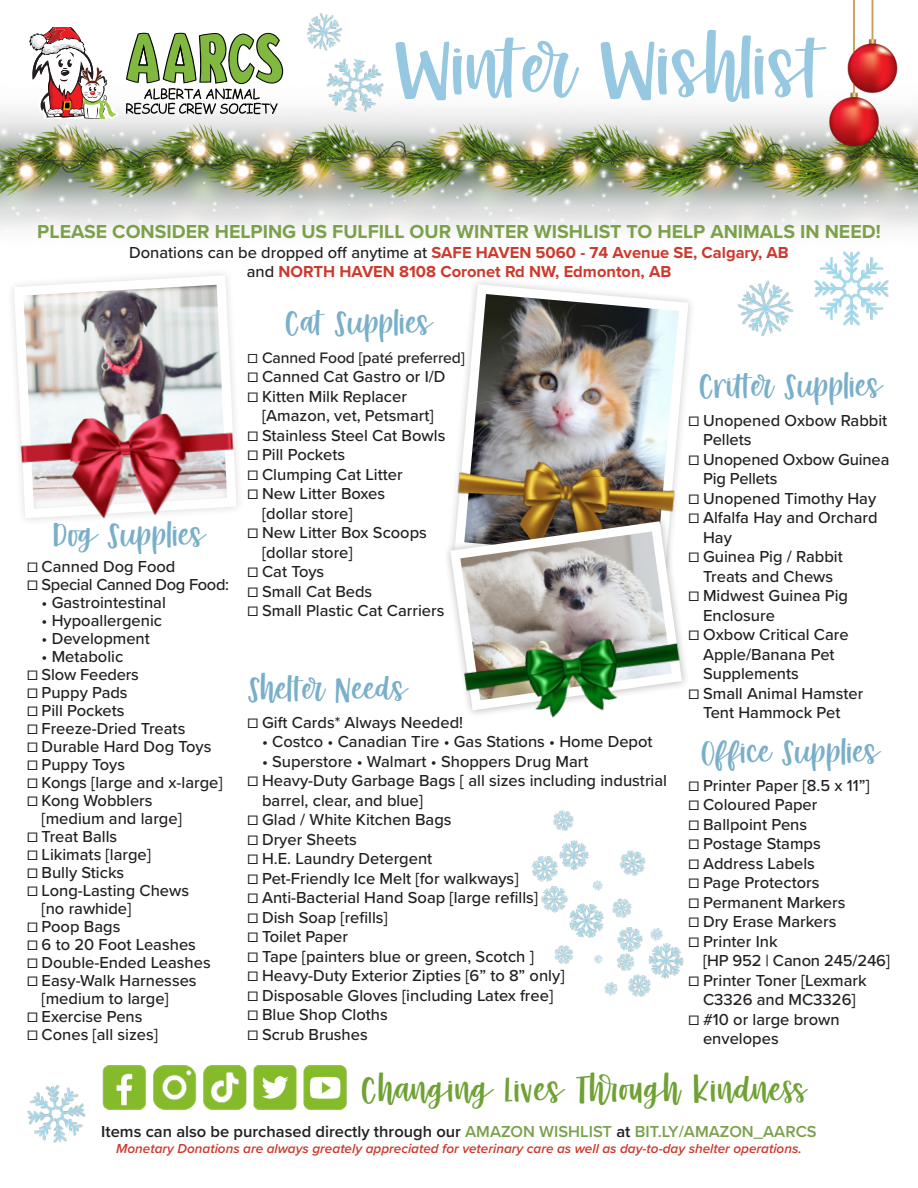
<style>
.page{position:relative;width:918px;height:1188px;background:#fff}
.page>*{position:absolute;margin:0;border:0;box-sizing:border-box;transform-origin:0 0}
.t1{font:93px "The Islanderv 01";color:#97c8e1}
.t2{font:42px "The Islanderv 01";letter-spacing:.02em;color:#6fa135}
.Section_Heading{font:39px "The Islanderv 01";color:#79afc9}
.t3{font:700 19.5px "Proxima Nova";color:#7ba14b}
.t4{font:500 16.5px/19.5px "Proxima Nova";color:#231f20}
.t5{font:700 16.5px "Proxima Nova";color:#cc3a2d}
.t6{font:600 16.5px "Proxima Nova";color:#231f20}
.t7{font:500 16.5px "Proxima Nova";letter-spacing:-.02em;color:#231f20}
.t8{font:500 15.75px "Proxima Nova";letter-spacing:-.01em;color:#231f20}
.t9{font:italic 600 13.5px "Proxima Nova";color:#cc3a2d}
.s1{font-weight:500;color:#231f20}
.s2{color:#7ba14b}
</style>
<div class="page">
<img style="left:0;top:109px;width:918px;height:121px">
<img style="left:27px;top:1085px;width:59px;height:58px">
<img style="left:821px;top:0;width:97px;height:161px">
<svg style="left:27px;top:27px;width:258px;height:92px"></svg>
<img style="left:51px;top:101px;width:22px;height:12px">
<img style="left:102px;top:1065px;width:245px;height:45px">
<svg style="left:12px;top:273px;width:222px;height:136px"></svg>
<img style="left:462px;top:282px;width:229px;height:147px">
<img style="left:454px;top:429px;width:227px;height:85px">
<div style="left:442px;top:514px;width:248px;height:204px;background:#231f20;opacity:.32"></div>
<svg style="left:445px;top:516px;width:242px;height:97px"></svg>
<img style="left:814px;top:251px;width:75px;height:75px">
<img style="left:737px;top:280px;width:56px;height:56px">
<img style="left:532px;top:810px;width:152px;height:187px">
<img style="left:445px;top:613px;width:245px;height:105px">
<img style="left:307px;top:13px;width:36px;height:38px">
<img style="left:318px;top:58px;width:75px;height:59px">
<img style="left:18px;top:409px;width:221px;height:112px">
<p class="t1" style="left:395px;top:25px;width:427px">Winter Wishlist</p>
<p class="t3" style="left:37px;top:217px;width:845px">PLEASE CONSIDER HELPING US FULFILL OUR WINTER WISHLIST TO HELP ANIMALS IN NEED!</p>
<p class="t5" style="left:129px;top:240px;width:661px"><span class="s1">Donations can be dropped off anytime at</span> SAFE HAVEN 5060 - 74 Avenue SE, Calgary, AB</p>
<p class="t5" style="left:247px;top:259px;width:426px"><span class="s1">and</span> NORTH HAVEN 8108 Coronet Rd NW, Edmonton, AB</p>
<p class="Section_Heading" style="left:53px;top:516px;width:152px">Dog Supplies</p>
<p class="t4" style="left:27px;top:556px;width:150px">☐ Canned Dog Food</p>
<p class="t7" style="left:27px;top:572px;width:204px">☐ Special Canned Dog Food:</p>
<p class="t4" style="left:42px;top:592px;width:126px">• Gastrointestinal</p>
<p class="t4" style="left:42px;top:610px;width:122px">• Hypoallergenic</p>
<p class="t4" style="left:42px;top:628px;width:110px">• Development</p>
<p class="t4" style="left:42px;top:646px;width:83px">• Metabolic</p>
<p class="t4" style="left:27px;top:664px;width:114px">☐ Slow Feeders</p>
<p class="t4" style="left:27px;top:682px;width:102px">☐ Puppy Pads</p>
<p class="t4" style="left:27px;top:700px;width:99px">☐ Pill Pockets</p>
<p class="t4" style="left:27px;top:718px;width:160px">☐ Freeze-Dried Treats</p>
<p class="t4" style="left:27px;top:736px;width:186px">☐ Durable Hard Dog Toys</p>
<p class="t4" style="left:27px;top:754px;width:100px">☐ Puppy Toys</p>
<p class="t4" style="left:27px;top:772px;width:197px">☐ Kongs [large and x-large]</p>
<p class="t4" style="left:42px;top:791px;width:142px;line-height:18px;text-indent:-15px">☐ Kong Wobblers [medium and large]</p>
<p class="t4" style="left:27px;top:826px;width:92px">☐ Treat Balls</p>
<p class="t4" style="left:27px;top:844px;width:125px">☐ Likimats [large]</p>
<p class="t4" style="left:27px;top:862px;width:99px">☐ Bully Sticks</p>
<p class="t4" style="left:42px;top:881px;width:149px;line-height:18px;text-indent:-15px">☐ Long-Lasting Chews [no rawhide]</p>
<p class="t4" style="left:27px;top:916px;width:95px">☐ Poop Bags</p>
<p class="t4" style="left:27px;top:934px;width:171px">☐ 6 to 20 Foot Leashes</p>
<p class="t4" style="left:27px;top:952px;width:185px">☐ Double-Ended Leashes</p>
<p class="t4" style="left:42px;top:971px;width:157px;line-height:18px;text-indent:-15px">☐ Easy-Walk Harnesses [medium to large]</p>
<p class="t4" style="left:27px;top:1006px;width:117px">☐ Exercise Pens</p>
<p class="t4" style="left:27px;top:1024px;width:133px">☐ Cones [all sizes]</p>
<p class="Section_Heading" style="left:285px;top:305px;width:147px">Cat Supplies</p>
<p class="t8" style="left:248px;top:346px;width:219px">☐ Canned Food [paté preferred]</p>
<p class="t4" style="left:248px;top:366px;width:200px">☐ Canned Cat Gastro or I/D</p>
<p class="t4" style="left:262px;top:386px;width:173px;text-indent:-15px">☐ Kitten Milk Replacer [Amazon, vet, Petsmart]</p>
<p class="t4" style="left:248px;top:425px;width:199px">☐ Stainless Steel Cat Bowls</p>
<p class="t4" style="left:248px;top:444px;width:99px">☐ Pill Pockets</p>
<p class="t4" style="left:248px;top:464px;width:157px">☐ Clumping Cat Litter</p>
<p class="t4" style="left:262px;top:483px;width:125px;text-indent:-15px">☐ New Litter Boxes [dollar store]</p>
<p class="t4" style="left:262px;top:522px;width:166px;text-indent:-15px">☐ New Litter Box Scoops [dollar store]</p>
<p class="t4" style="left:248px;top:561px;width:78px">☐ Cat Toys</p>
<p class="t4" style="left:248px;top:581px;width:126px">☐ Small Cat Beds</p>
<p class="t4" style="left:248px;top:600px;width:198px">☐ Small Plastic Cat Carriers</p>
<p class="Section_Heading" style="left:248px;top:670px;width:159px">Shelter Needs</p>
<p class="t4" style="left:248px;top:712px;width:217px">☐ Gift Cards* Always Needed!</p>
<p class="t4" style="left:262px;top:731px;width:392px">• Costco • Canadian Tire • Gas Stations • Home Depot</p>
<p class="t4" style="left:262px;top:751px;width:328px">• Superstore • Walmart • Shoppers Drug Mart</p>
<p class="t4" style="left:262px;top:770px;width:406px;text-indent:-15px">☐ Heavy-Duty Garbage Bags [ all sizes including industrial barrel, clear, and blue]</p>
<p class="t4" style="left:248px;top:809px;width:206px">☐ Glad / White Kitchen Bags</p>
<p class="t4" style="left:248px;top:829px;width:111px">☐ Dryer Sheets</p>
<p class="t4" style="left:248px;top:848px;width:186px">☐ H.E. Laundry Detergent</p>
<p class="t4" style="left:248px;top:868px;width:273px">☐ Pet-Friendly Ice Melt [for walkways]</p>
<p class="t4" style="left:248px;top:887px;width:292px">☐ Anti-Bacterial Hand Soap [large refills]</p>
<p class="t4" style="left:248px;top:907px;width:142px">☐ Dish Soap [refills]</p>
<p class="t4" style="left:248px;top:926px;width:102px">☐ Toilet Paper</p>
<p class="t4" style="left:248px;top:946px;width:288px">☐ Tape [painters blue or green, Scotch ]</p>
<p class="t4" style="left:248px;top:965px;width:319px">☐ Heavy-Duty Exterior Zipties [6” to 8” only]</p>
<p class="t4" style="left:248px;top:985px;width:307px">☐ Disposable Gloves [including Latex free]</p>
<p class="t4" style="left:248px;top:1004px;width:142px">☐ Blue Shop Cloths</p>
<p class="t4" style="left:248px;top:1024px;width:122px">☐ Scrub Brushes</p>
<p class="Section_Heading" style="left:699px;top:368px;width:183px">Critter Supplies</p>
<p class="t4" style="left:703px;top:410px;width:186px;text-indent:-15px">☐ Unopened Oxbow Rabbit<br>Pellets</p>
<p class="t4" style="left:703px;top:449px;width:188px;text-indent:-15px">☐ Unopened Oxbow Guinea<br>Pig Pellets</p>
<p class="t4" style="left:688px;top:488px;width:189px">☐ Unopened Timothy Hay</p>
<p class="t4" style="left:703px;top:507px;width:176px;text-indent:-15px">☐ Alfalfa Hay and Orchard<br>Hay</p>
<p class="t4" style="left:688px;top:546px;width:156px;text-align:center">☐ Guinea Pig / Rabbit<br>Treats and Chews</p>
<p class="t4" style="left:703px;top:585px;width:147px;text-indent:-15px">☐ Midwest Guinea Pig<br>Enclosure</p>
<p class="t4" style="left:703px;top:624px;width:147px;text-indent:-15px">☐ Oxbow Critical Care<br>Apple/Banana Pet<br>Supplements</p>
<p class="t4" style="left:688px;top:683px;width:176px;text-align:center">☐ Small Animal Hamster<br>Tent Hammock Pet</p>
<p class="Section_Heading" style="left:702px;top:733px;width:178px">Office Supplies</p>
<p class="t4" style="left:688px;top:775px;width:183px">☐ Printer Paper [8.5 x 11”]</p>
<p class="t4" style="left:688px;top:795px;width:130px">☐ Coloured Paper</p>
<p class="t4" style="left:688px;top:814px;width:120px">☐ Ballpoint Pens</p>
<p class="t4" style="left:688px;top:834px;width:134px">☐ Postage Stamps</p>
<p class="t4" style="left:688px;top:853px;width:128px">☐ Address Labels</p>
<p class="t4" style="left:688px;top:873px;width:133px">☐ Page Protectors</p>
<p class="t4" style="left:688px;top:892px;width:158px">☐ Permanent Markers</p>
<p class="t4" style="left:688px;top:912px;width:149px">☐ Dry Erase Markers</p>
<p class="t4" style="left:703px;top:931px;width:189px;text-indent:-15px">☐ Printer Ink<br>[HP 952 | Canon 245/246]</p>
<p class="t4" style="left:688px;top:970px;width:180px;text-align:center">☐ Printer Toner [Lexmark<br>C3326 and MC3326]</p>
<p class="t4" style="left:703px;top:1009px;width:138px;text-indent:-15px">☐ #10 or large brown envelopes</p>
<p class="t2" style="left:361px;top:1071px;width:449px">Changing Lives Through Kindness</p>
<p class="t6" style="left:101px;top:1119px;width:717px">Items can also be purchased directly through our <span class="s2">AMAZON WISHLIST</span> at <span class="s2">BIT.LY/AMAZON_AARCS</span></p>
<p class="t9" style="left:116px;top:1139px;width:687px">Monetary Donations are always greately appreciated for veterinary care as well as day-to-day shelter operations.</p>
</div>
